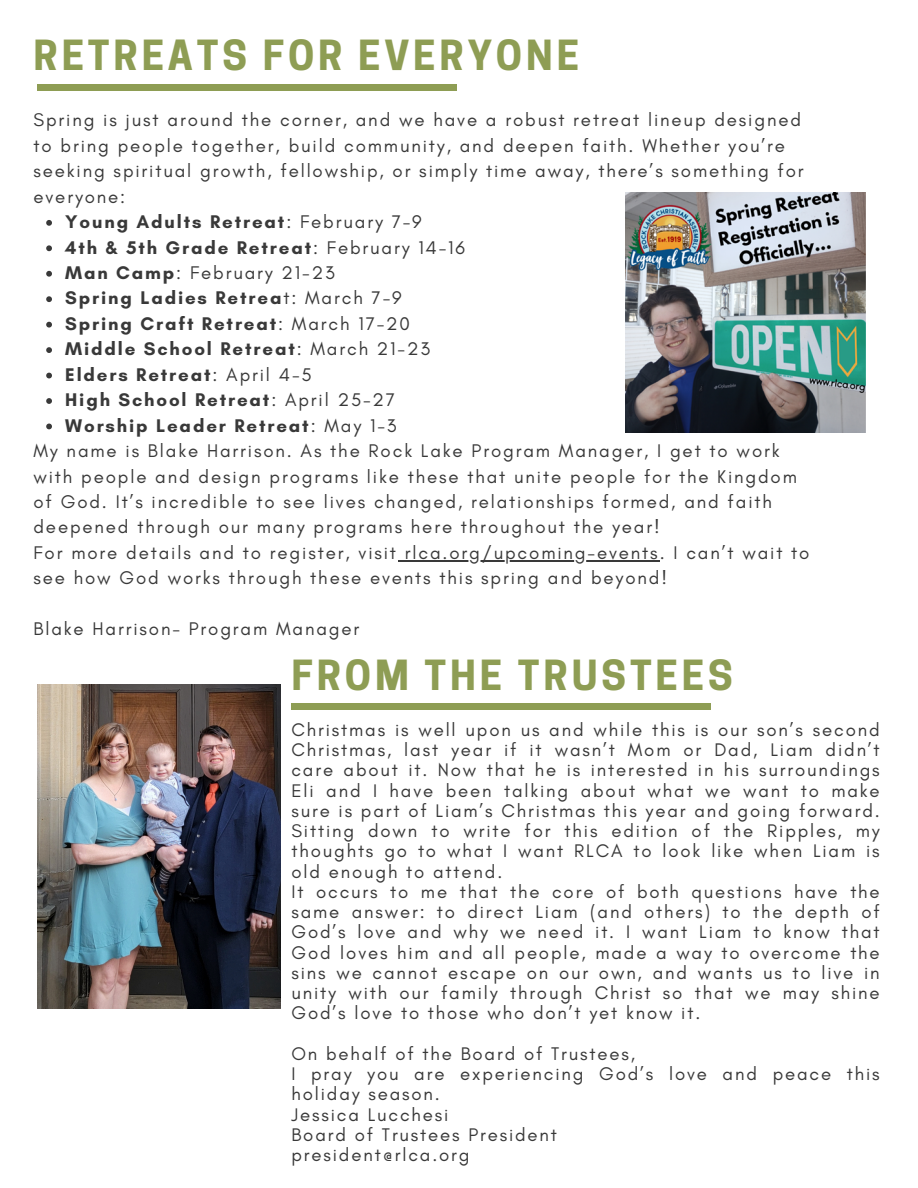
<style>
.page{position:relative;width:918px;height:1188px;background:#fff}
.page>*{position:absolute;margin:0;border:0;box-sizing:border-box;transform-origin:0 0}
.t1{font:700 39px "Cooper Hewitt";letter-spacing:.1em;color:#8e9d54}
.t2{font:18.6px/20.2px "Glacial Indifference";letter-spacing:.1em;color:#393939}
.t3{font:700 18.6px "Glacial Indifference";letter-spacing:.1em;color:#393939}
.s1{font-weight:400}
.s2{font-weight:700}
</style>
<div class="page">
<img style="left:37px;top:685px;width:243px;height:324px">
<svg style="left:46px;top:220px;width:6px;height:6px"></svg>
<svg style="left:46px;top:245px;width:6px;height:6px"></svg>
<svg style="left:46px;top:271px;width:6px;height:6px"></svg>
<svg style="left:46px;top:296px;width:6px;height:6px"></svg>
<svg style="left:46px;top:322px;width:6px;height:6px"></svg>
<svg style="left:46px;top:347px;width:6px;height:6px"></svg>
<svg style="left:46px;top:373px;width:6px;height:5px"></svg>
<svg style="left:46px;top:398px;width:6px;height:6px"></svg>
<svg style="left:46px;top:424px;width:6px;height:5px"></svg>
<hr style="left:398px;top:560px;width:262px;height:1px;background:#393939">
<div style="left:37px;top:84px;width:420px;height:6px;background:#8e9d54"></div>
<img style="left:625px;top:193px;width:240px;height:239px">
<div style="left:291px;top:704px;width:420px;height:6px;background:#8e9d54"></div>
<p class="t1" style="left:33px;top:41px;width:547px">RETREATS FOR EVERYONE</p>
<h1 class="t2" style="left:33px;top:107px;width:772px;line-height:25.5px">Spring is just around the corner, and we have a robust retreat lineup designed to bring people together, build community, and deepen faith. Whether you’re seeking spiritual growth, fellowship, or simply time away, there’s something for everyone:</h1>
<p class="t3" style="left:65px;top:210px;width:358px">Young Adults Retreat<span class="s1">: February 7-9</span></p>
<p class="t3" style="left:65px;top:236px;width:401px">4th &amp; 5th Grade Retreat<span class="s1">: February 14-16</span></p>
<p class="t2" style="left:65px;top:262px;width:271px"><span class="s2">Man Camp</span>: February 21-23</p>
<p class="t3" style="left:65px;top:287px;width:338px">Spring Ladies Retrea<span class="s1">t: March 7-9</span></p>
<p class="t3" style="left:65px;top:312px;width:346px">Spring Craft Retreat<span class="s1">: March 17-20</span></p>
<p class="t3" style="left:65px;top:338px;width:366px">Middle School Retreat<span class="s1">: March 21-23</span></p>
<p class="t3" style="left:65px;top:363px;width:248px">Elders Retreat<span class="s1">: April 4-5</span></p>
<p class="t3" style="left:65px;top:389px;width:331px">High School Retreat<span class="s1">: April 25-27</span></p>
<p class="t3" style="left:65px;top:414px;width:333px">Worship Leader Retreat<span class="s1">: May 1-3</span></p>
<p class="t2" style="left:33px;top:438px;width:765px;line-height:25.5px">My name is Blake Harrison. As the Rock Lake Program Manager, I get to work with people and design programs like these that unite people for the Kingdom of God. It’s incredible to see lives changed, relationships formed, and faith deepened through our many programs here throughout the year!</p>
<p class="t2" style="left:33px;top:542px;width:364px">For more details and to register, visit</p>
<p class="t2" style="left:33px;top:540px;width:778px;line-height:25.5px;text-indent:371px">rlca.org/upcoming-events. I can’t wait to see how God works through these events this spring and beyond!</p>
<p class="t2" style="left:33px;top:619px;width:327px">Blake Harrison- Program Manager</p>
<p class="t1" style="left:291px;top:660px;width:443px">FROM THE TRUSTEES</p>
<p class="t2" style="left:291px;top:719px;width:590px;text-align:justify">Christmas is well upon us and while this is our son’s second Christmas, last year if it wasn’t Mom or Dad, Liam didn’t care about it. Now that he is interested in his surroundings Eli and I have been talking about what we want to make sure is part of Liam’s Christmas this year and going forward.<br>Sitting down to write for this edition of the Ripples, my thoughts go to what I want RLCA to look like when Liam is old enough to attend.</p>
<p class="t2" style="left:291px;top:881px;width:590px;text-align:justify">It occurs to me that the core of both questions have the same answer: to direct Liam (and others) to the depth of God’s love and why we need it. I want Liam to know that God loves him and all people, made a way to overcome the sins we cannot escape on our own, and wants us to live in unity with our family through Christ so that we may shine God’s love to those who don’t yet know it.</p>
<p class="t2" style="left:291px;top:1043px;width:345px">On behalf of the Board of Trustees,</p>
<h1 class="t2" style="left:291px;top:1063px;width:590px">I pray you are experiencing God’s love and peace this holiday season.</h1>
<p class="t2" style="left:291px;top:1104px;width:158px">Jessica Lucchesi</p>
<p class="t2" style="left:291px;top:1124px;width:267px">Board of Trustees President</p>
<p class="t2" style="left:291px;top:1144px;width:180px">president@rlca.org</p>
</div>
